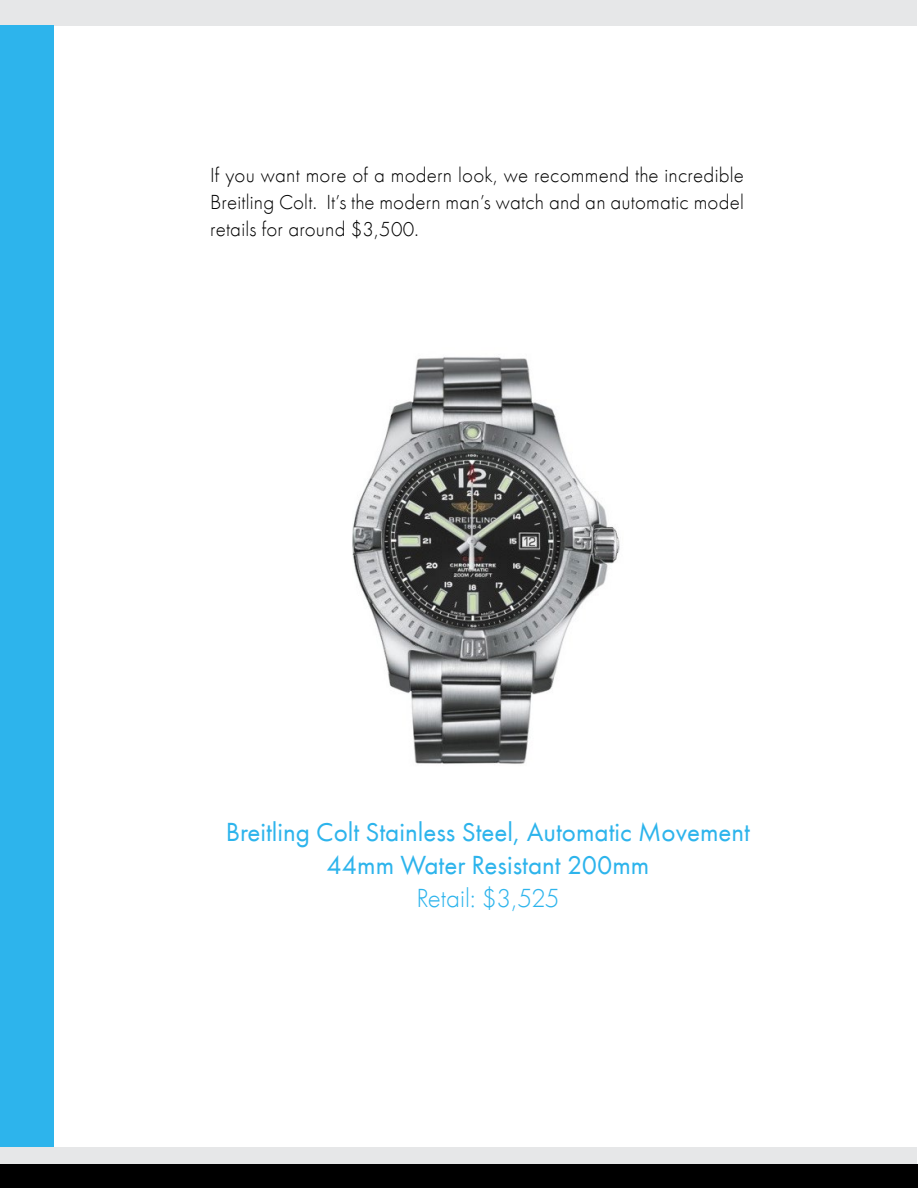
<style>
.page{position:relative;width:918px;height:1188px;background:#fff}
.page>*{position:absolute;margin:0;border:0;box-sizing:border-box;transform-origin:0 0}
.t1{font:27px/33px "Futura PT";color:#2db4ec;text-align:center}
.t2{font:300 27px "Futura PT";color:#2db4ec}
.t3{font:300 21px/27px "Futura PT";letter-spacing:.01em;color:#000;text-align:justify}
</style>
<div class="page">
<div style="left:1px;top:1164px;width:917px;height:24px;background:#000"></div>
<div style="left:1px;top:0;width:916px;height:25px;background:#e6e7e8"></div>
<div style="left:1px;top:1147px;width:916px;height:17px;background:#e6e7e8"></div>
<div style="left:1px;top:25px;width:53px;height:1122px;background:#2db4ec"></div>
<img style="left:352px;top:357px;width:268px;height:407px">
<p class="t3" style="left:210px;top:161px;width:536px">If you want more of a modern look, we recommend the incredible Breitling Colt. It’s the modern man’s watch and an automatic model retails for around $3,500.</p>
<p class="t1" style="left:226px;top:815px;width:526px">Breitling Colt Stainless Steel, Automatic Movement<br>44mm Water Resistant 200mm</p>
<p class="t2" style="left:416px;top:883px;width:145px">Retail: $3,525</p>
</div>
